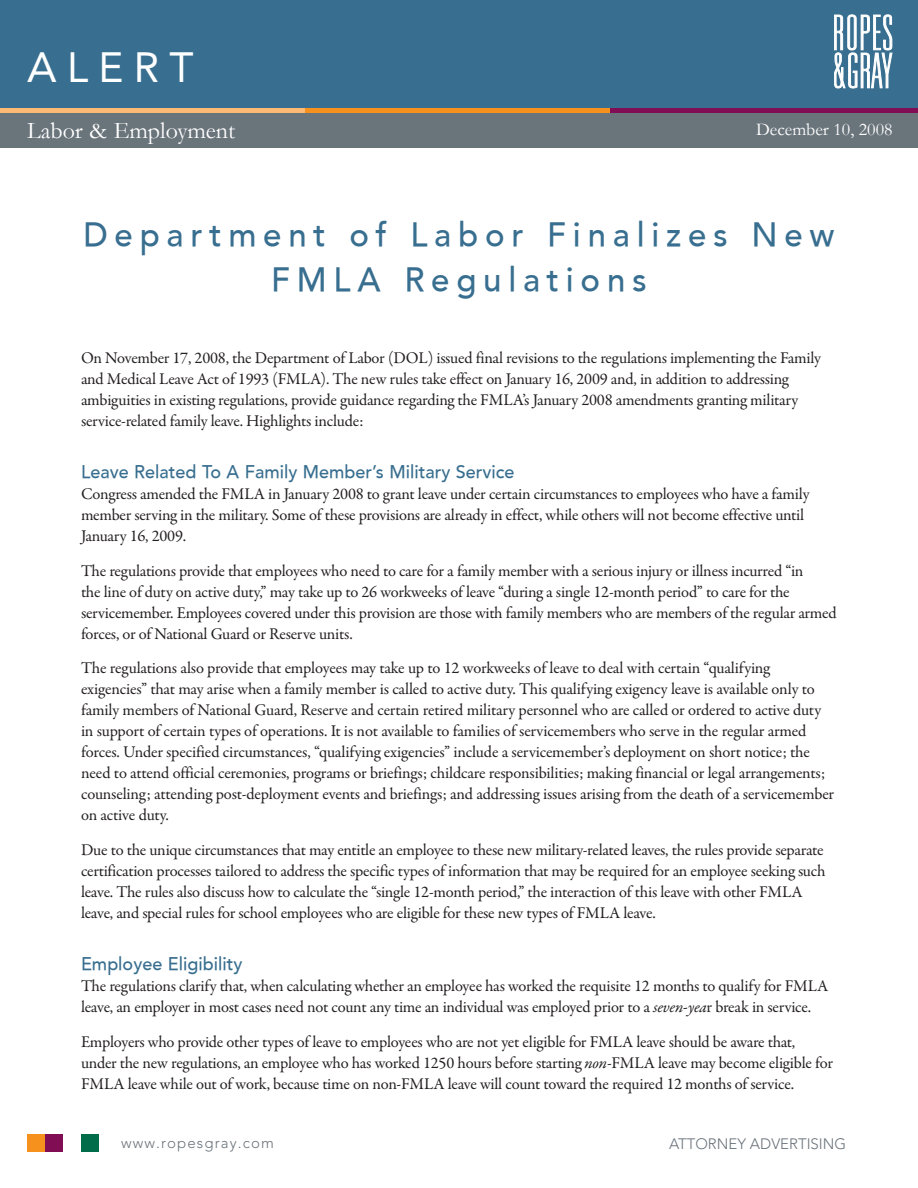
<style>
.page{position:relative;width:918px;height:1188px;background:#fff}
.page>*{position:absolute;margin:0;border:0;box-sizing:border-box;transform-origin:0 0}
.CLIENT_ALERT_TITLE{font:42px "Avenir";letter-spacing:.25em;color:#fff}
.Headline{font:500 33px/45px "Avenir";letter-spacing:.205em;color:#386e8f;text-align:center}
.Practice_Group_Name{font:24px "Garamond";color:#fff}
.Subhead{font:500 18px "Avenir";color:#386e8f}
.t1{font:18px "Garamond";color:#fff}
.Body{font:16.5px/21px "Garamond Premr Pro";letter-spacing:-.015em;color:#231f20}
.t2{font:300 15px "Avenir";color:#6a737b}
.t3{font:300 15px "Avenir";letter-spacing:.075em;color:#6a747b}
.s1{font-style:italic}
</style>
<div class="page">
<div style="left:0;top:0;width:918px;height:108px;background:#386e8f"></div>
<div style="left:0;top:108px;width:918px;height:39px;background:#6a747b"></div>
<hr style="left:0;top:108px;width:306px;height:4px;background:#fcba74">
<hr style="left:306px;top:108px;width:305px;height:4px;background:#f6911e">
<hr style="left:611px;top:108px;width:307px;height:4px;background:#810e54">
<svg style="left:834px;top:15px;width:58px;height:73px"></svg>
<div style="left:27px;top:1134px;width:18px;height:18px;background:#f6911e"></div>
<div style="left:45px;top:1134px;width:18px;height:18px;background:#810e54"></div>
<div style="left:81px;top:1134px;width:18px;height:18px;background:#006c4a"></div>
<p class="CLIENT_ALERT_TITLE" style="left:27px;top:44px;width:168px">ALERT</p>
<p class="Practice_Group_Name" style="left:27px;top:114px;width:210px">Labor &amp; Employment</p>
<p class="t1" style="left:756px;top:118px;width:138px">December 10, 2008</p>
<p class="Headline" style="left:83px;top:213px;width:753px">Department of Labor Finalizes New<br>FMLA Regulations</p>
<p class="Body" style="left:81px;top:348px;width:742px">On November 17, 2008, the Department of Labor (DOL) issued final revisions to the regulations implementing the Family and Medical Leave Act of 1993 (FMLA). The new rules take effect on January 16, 2009 and, in addition to addressing ambiguities in existing regulations, provide guidance regarding the FMLA’s January 2008 amendments granting military service-related family leave. Highlights include:</p>
<p class="Subhead" style="left:81px;top:462px;width:435px">Leave Related To A Family Member’s Military Service</p>
<p class="Body" style="left:81px;top:484px;width:730px">Congress amended the FMLA in January 2008 to grant leave under certain circumstances to employees who have a family member serving in the military. Some of these provisions are already in effect, while others will not become effective until<br>January 16, 2009.</p>
<p class="Body" style="left:81px;top:561px;width:757px">The regulations provide that employees who need to care for a family member with a serious injury or illness incurred “in<br>the line of duty on active duty,” may take up to 26 workweeks of leave “during a single 12-month period” to care for the servicemember. Employees covered under this provision are those with family members who are members of the regular armed forces, or of National Guard or Reserve units.</p>
<p class="Body" style="left:81px;top:658px;width:755px">The regulations also provide that employees may take up to 12 workweeks of leave to deal with certain “qualifying exigencies” that may arise when a family member is called to active duty. This qualifying exigency leave is available only to family members of National Guard, Reserve and certain retired military personnel who are called or ordered to active duty in support of certain types of operations. It is not available to families of servicemembers who serve in the regular armed forces. Under specified circumstances, “qualifying exigencies” include a servicemember’s deployment on short notice; the need to attend official ceremonies, programs or briefings; childcare responsibilities; making financial or legal arrangements; counseling; attending post-deployment events and briefings; and addressing issues arising from the death of a servicemember on active duty.</p>
<p class="Body" style="left:81px;top:840px;width:746px">Due to the unique circumstances that may entitle an employee to these new military-related leaves, the rules provide separate certification processes tailored to address the specific types of information that may be required for an employee seeking such leave. The rules also discuss how to calculate the “single 12-month period,” the interaction of this leave with other FMLA leave, and special rules for school employees who are eligible for these new types of FMLA leave.</p>
<p class="Subhead" style="left:81px;top:954px;width:163px">Employee Eligibility</p>
<p class="Body" style="left:81px;top:976px;width:749px">The regulations clarify that, when calculating whether an employee has worked the requisite 12 months to qualify for FMLA leave, an employer in most cases need not count any time an individual was employed prior to a <span class="s1">seven-yea</span>r break in service.</p>
<p class="Body" style="left:81px;top:1032px;width:753px">Employers who provide other types of leave to employees who are not yet eligible for FMLA leave should be aware that, under the new regulations, an employee who has worked 1250 hours before starting <span class="s1">non</span>-FMLA leave may become eligible for<br>FMLA leave while out of work, because time on non-FMLA leave will count toward the required 12 months of service.</p>
<p class="t3" style="left:121px;top:1134px;width:155px">www.ropesgray.com</p>
<p class="t2" style="left:669px;top:1135px;width:179px">ATTORNEY ADVERTISING</p>
</div>
